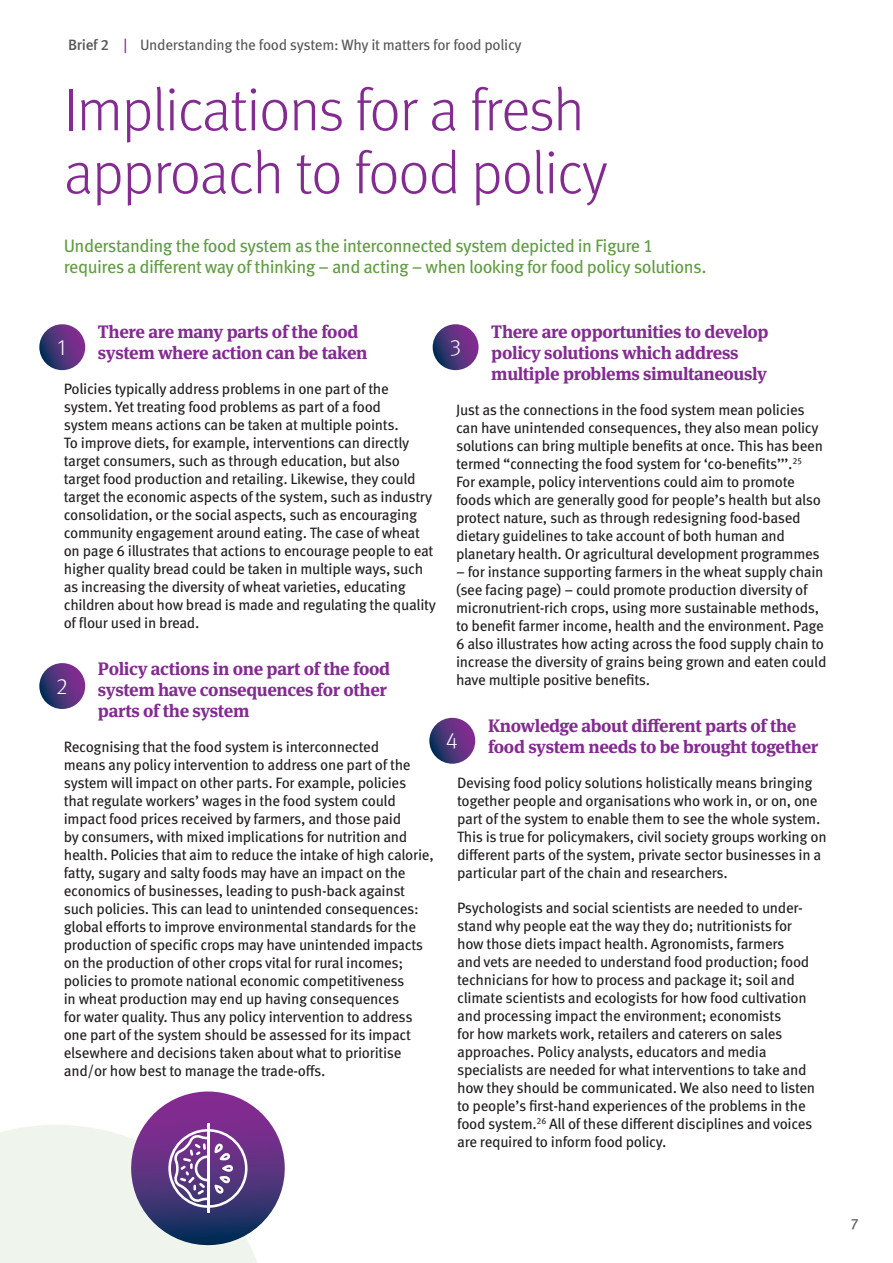
<style>
.page{position:relative;width:893px;height:1263px;background:#fff}
.page>*{position:absolute;margin:0;border:0;box-sizing:border-box;transform-origin:0 0}
._1_Headings{font:300 60px/63px "Meta OT";letter-spacing:-.02em;color:#832b91}
._2_Body{font:300 22.5px "Meta OT";color:#fff}
._2_Body-2{font:700 18px/21px "Meta Serif OT";letter-spacing:-.02em;color:#832b91}
.Intro_Body_Copy{font:18px/21px "Meta OT";letter-spacing:-.03em;color:#629c44}
._2_Body-3{font:15px/18px "Meta OT";letter-spacing:-.02em;color:#231f20}
.t1{font:15px "Meta OT";letter-spacing:-.02em;color:#57585a}
.s1{font-weight:500}
.s2{color:#832b91}
</style>
<div class="page">
<svg style="left:429px;top:718px;width:46px;height:46px;background:#54357d"></svg>
<svg style="left:433px;top:324px;width:46px;height:46px;background:#55357d"></svg>
<svg style="left:39px;top:324px;width:46px;height:46px;background:#54347d"></svg>
<svg style="left:0;top:1091px;width:285px;height:172px"></svg>
<svg style="left:39px;top:663px;width:46px;height:46px;background:#54347d"></svg>
<p class="t1" style="left:68px;top:35px;width:455px"><span class="s1">Brief 2</span> <span class="s2">|</span> Understanding the food system: Why it matters for food policy</p>
<p class="_1_Headings" style="left:64px;top:79px;width:545px">Implications for a fresh approach to food policy</p>
<p class="Intro_Body_Copy" style="left:64px;top:235px;width:644px">Understanding the food system as the interconnected system depicted in Figure 1 requires a different way of thinking – and acting – when looking for food policy solutions.</p>
<p class="_2_Body-2" style="left:98px;top:322px;width:271px">There are many parts of the food system where action can be taken</p>
<p class="_2_Body-3" style="left:64px;top:380px;width:374px">Policies typically address problems in one part of the system. Yet treating food problems as part of a food<br>system means actions can be taken at multiple points.<br>To improve diets, for example, interventions can directly target consumers, such as through education, but also target food production and retailing. Likewise, they could target the economic aspects of the system, such as industry consolidation, or the social aspects, such as encouraging community engagement around eating. The case of wheat on page 6 illustrates that actions to encourage people to eat higher quality bread could be taken in multiple ways, such as increasing the diversity of wheat varieties, educating children about how bread is made and regulating the quality of flour used in bread.</p>
<p class="_2_Body-2" style="left:491px;top:322px;width:279px">There are opportunities to develop policy solutions which address multiple problems simultaneously</p>
<p class="_2_Body-3" style="left:456px;top:401px;width:368px">Just as the connections in the food system mean policies can have unintended consequences, they also mean policy solutions can bring multiple benefits at once. This has been termed “connecting the food system for ‘co-benefits’’’.<sup>25<br></sup>For example, policy interventions could aim to promote foods which are generally good for people’s health but also protect nature, such as through redesigning food-based dietary guidelines to take account of both human and planetary health. Or agricultural development programmes</p>
<p class="_2_Body-3" style="left:456px;top:563px;width:372px">– for instance supporting farmers in the wheat supply chain (see facing page) – could promote production diversity of micronutrient-rich crops, using more sustainable methods, to benefit farmer income, health and the environment. Page 6 also illustrates how acting across the food supply chain to increase the diversity of grains being grown and eaten could have multiple positive benefits.</p>
<p class="_2_Body-2" style="left:488px;top:715px;width:332px">Knowledge about different parts of the food system needs to be brought together</p>
<p class="_2_Body-3" style="left:457px;top:774px;width:371px">Devising food policy solutions holistically means bringing together people and organisations who work in, or on, one part of the system to enable them to see the whole system.<br>This is true for policymakers, civil society groups working on different parts of the system, private sector businesses in a particular part of the chain and researchers.</p>
<p class="_2_Body-3" style="left:457px;top:899px;width:360px">Psychologists and social scientists are needed to under&shy;stand why people eat the way they do; nutritionists for how those diets impact health. Agronomists, farmers<br>and vets are needed to understand food production; food technicians for how to process and package it; soil and climate scientists and ecologists for how food cultivation and processing impact the environment; economists<br>for how markets work, retailers and caterers on sales approaches. Policy analysts, educators and media specialists are needed for what interventions to take and how they should be communicated. We also need to listen to people’s first-hand experiences of the problems in the food system.<sup>26</sup> All of these different disciplines and voices are required to inform food policy.</p>
<p class="_2_Body" style="left:57px;top:334px;width:12px">1</p>
<p class="_2_Body" style="left:450px;top:334px;width:13px">3</p>
<p class="_2_Body-2" style="left:98px;top:658px;width:294px">Policy actions in one part of the food system have consequences for other parts of the system</p>
<p class="_2_Body-3" style="left:64px;top:738px;width:371px">Recognising that the food system is interconnected<br>means any policy intervention to address one part of the system will impact on other parts. For example, policies that regulate workers’ wages in the food system could impact food prices received by farmers, and those paid<br>by consumers, with mixed implications for nutrition and health. Policies that aim to reduce the intake of high calorie, fatty, sugary and salty foods may have an impact on the economics of businesses, leading to push-back against such policies. This can lead to unintended consequences: global efforts to improve environmental standards for the production of specific crops may have unintended impacts on the production of other crops vital for rural incomes; policies to promote national economic competitiveness<br>in wheat production may end up having consequences<br>for water quality. Thus any policy intervention to address one part of the system should be assessed for its impact elsewhere and decisions taken about what to prioritise and/or how best to manage the trade-offs.</p>
<p class="_2_Body" style="left:56px;top:673px;width:14px">2</p>
<p class="_2_Body" style="left:446px;top:727px;width:14px">4</p>
<p class="t1" style="left:850px;top:1214px;width:10px">7</p>
</div>
